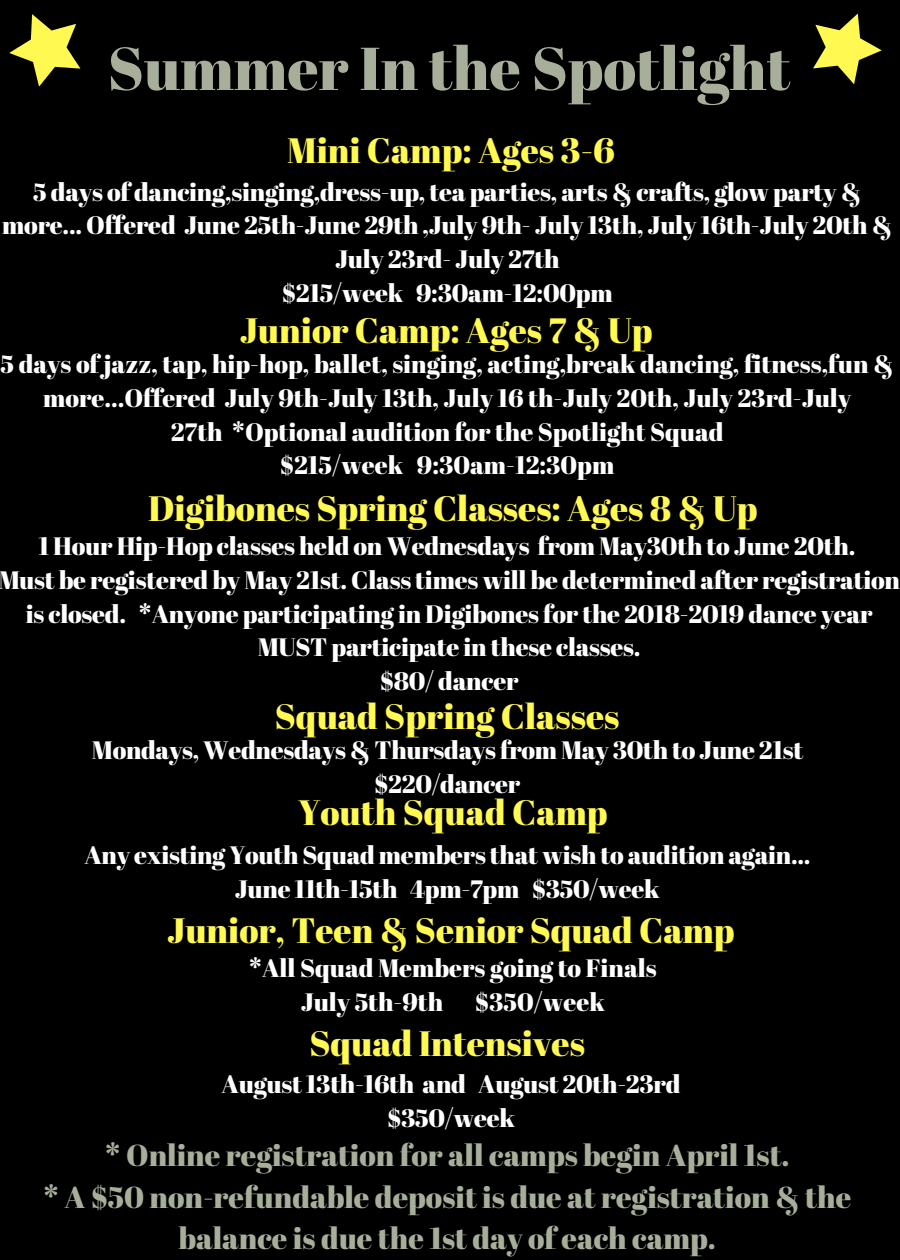
<style>
.page{position:relative;width:900px;height:1260px;background:#000}
.page>*{position:absolute;margin:0;border:0;box-sizing:border-box;transform-origin:0 0}
.t1{font:60.5px "Abril Fatface";color:#a7af9b}
.t2{font:35.25px "Abril Fatface";color:#fff952}
.t3{font:30.25px/41.2px "Abril Fatface";color:#a7af9b;text-align:center}
.t4{font:25.25px/33.8px "Abril Fatface";letter-spacing:-.01em;color:#fff;text-align:center}
</style>
<div class="page">
<svg style="left:9px;top:14px;width:72px;height:73px"></svg>
<svg style="left:813px;top:13px;width:69px;height:71px"></svg>
<h1 class="t1" style="left:108px;top:26px;width:684px">Summer In the Spotlight</h1>
<h2 class="t2" style="left:287px;top:126px;width:329px">Mini Camp: Ages 3-6</h2>
<p class="t4" style="left:2px;top:174px;width:892px">5 days of dancing,singing,dress-up, tea parties, arts &amp; crafts, glow party &amp; more... Offered June 25th-June 29th ,July 9th- July 13th, July 16th-July 20th &amp; July 23rd- July 27th<br>$215/week 9:30am-12:00pm</p>
<h2 class="t2" style="left:240px;top:306px;width:414px">Junior Camp: Ages 7 &amp; Up</h2>
<p class="t4" style="left:1px;top:347px;width:895px">5 days ofjazz, tap, hip-hop, ballet, singing, acting,break dancing, fitness,fun &amp; more...Offered July 9th-July 13th, July 16 th-July 20th, July 23rd-July<br>27th *Optional audition for the Spotlight Squad<br>$215/week 9:30am-12:30pm</p>
<h2 class="t2" style="left:148px;top:484px;width:611px">Digibones Spring Classes: Ages 8 &amp; Up</h2>
<p class="t4" style="left:-2px;top:528px;width:903px">1 Hour Hip-Hop classes held on Wednesdays from May30th to June 20th.<br>Must be registered by May 21st. Class times will be determined after registration is closed. *Anyone participating in Digibones for the 2018-2019 dance year MUST participate in these classes.<br>$80/ dancer</p>
<h2 class="t2" style="left:275px;top:692px;width:346px">Squad Spring Classes</h2>
<p class="t4" style="left:92px;top:733px;width:713px">Mondays, Wednesdays &amp; Thursdays from May 30th to June 21st $220/dancer</p>
<h2 class="t2" style="left:298px;top:788px;width:311px">Youth Squad Camp</h2>
<p class="t4" style="left:84px;top:838px;width:728px">Any existing Youth Squad members that wish to audition again...<br>June 11th-15th 4pm-7pm $350/week</p>
<h2 class="t2" style="left:167px;top:906px;width:569px">Junior, Teen &amp; Senior Squad Camp</h2>
<p class="t4" style="left:301px;top:950px;width:358px;text-align:left;text-indent:-52px">*All Squad Members going to Finals<br>July 5th-9th</p>
<p class="t4" style="left:475px;top:984px;width:132px">$350/week</p>
<h2 class="t2" style="left:309px;top:1018px;width:277px">Squad Intensives</h2>
<p class="t4" style="left:222px;top:1067px;width:460px">August 13th-16th and August 20th-23rd $350/week</p>
<p class="t3" style="left:43px;top:1134px;width:810px">* Online registration for all camps begin April 1st.<br>* A $50 non-refundable deposit is due at registration &amp; the balance is due the 1st day of each camp.</p>
</div>
